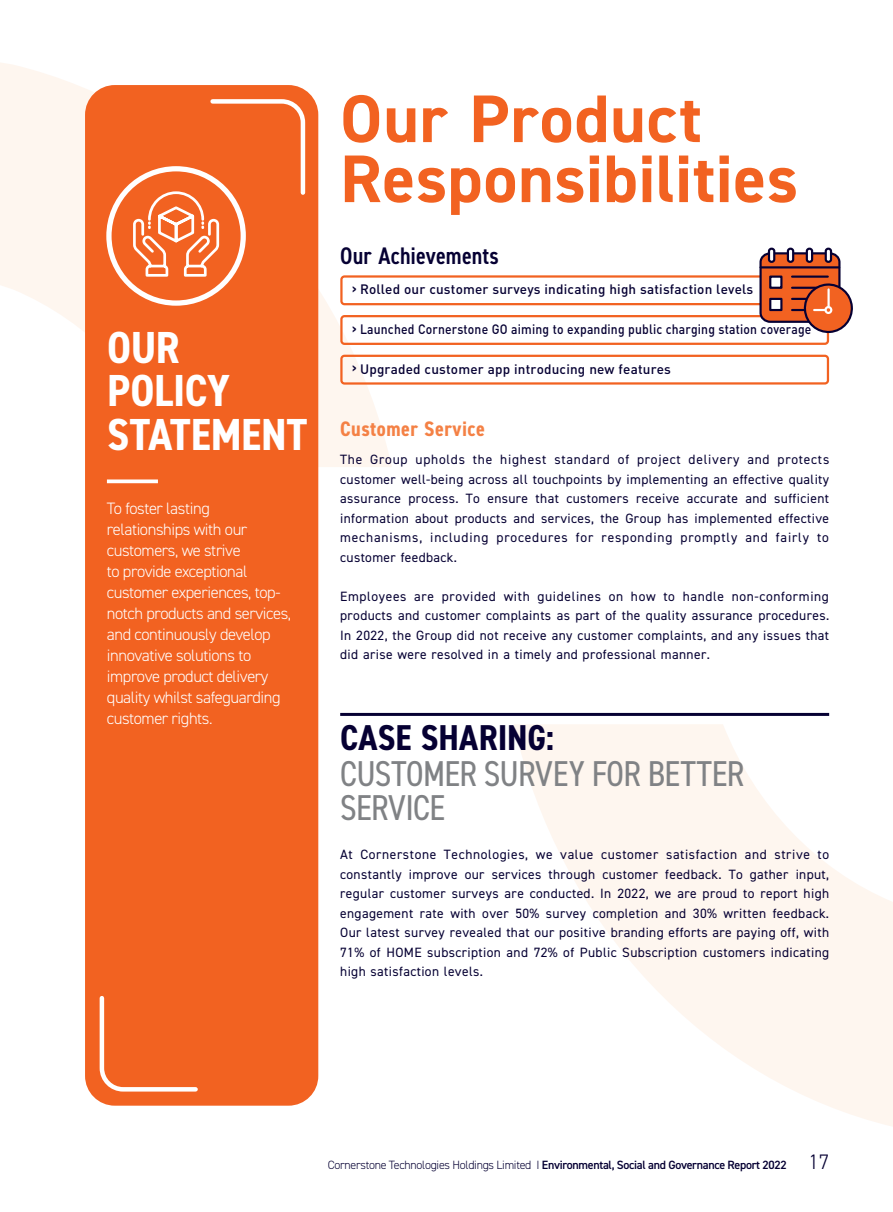
<style>
.page{position:relative;width:893px;height:1212px;background:#fff}
.page>*{position:absolute;margin:0;border:0;box-sizing:border-box;transform-origin:0 0}
.t1{font:700 67.5px/60px "DIN2014";letter-spacing:.01em;color:#f26221}
.t2{font:700 condensed 45px/43.5px "DIN2014";letter-spacing:-.005em;color:#fff}
.t3{font:condensed 36px/34.5px "DIN2014";letter-spacing:-.015em;color:#808285}
.t4{font:700 condensed 36px "DIN2014";letter-spacing:-.005em;color:#060033}
.t5{font:600 condensed 24px "DIN2014";letter-spacing:.005em;color:#060033}
.t6{font:700 condensed 21px "DIN2014";letter-spacing:.02em;color:#f48145}
.t7{font:300 16.5px/21px "DIN2014";letter-spacing:-.025em;color:#fff}
.t8{font:13.5px/19.5px "DIN2014";letter-spacing:.025em;color:#060033;text-align:justify}
.t9{font:500 13.5px "DINOT";letter-spacing:.015em;color:#060033}
.t10{font:500 13.5px "DINOT";letter-spacing:.015em;color:#060033;scale:.9 1}
.t11{font:600 12px "DIN2014";letter-spacing:-.025em;color:#060033}
.s1{font-family:"DIN2014";font-weight:600;font-stretch:condensed}
.s2{font-weight:300}
.s3{font-weight:300;font-size:21px}
</style>
<div class="page">
<svg style="left:514px;top:724px;width:379px;height:403px;fill:#fef6ef"></svg>
<svg style="left:0;top:63px;width:392px;height:404px"></svg>
<hr style="left:340px;top:713px;width:489px;height:3px;background:#060033">
<div style="left:85px;top:85px;width:233px;height:1021px;background:#f26221;border-radius:30px"></div>
<svg style="left:99px;top:996px;width:99px;height:96px"></svg>
<svg style="left:131px;top:99px;width:175px;height:179px"></svg>
<div style="left:106px;top:166px;width:140px;height:140px;border:5px solid #fff;border-radius:50%"></div>
<svg style="left:107px;top:479px;width:51px;height:4px"></svg>
<div style="left:340px;top:275px;width:489px;height:30px;border:2px solid #f26221;border-radius:3px"></div>
<div style="left:340px;top:315px;width:489px;height:30px;border:2px solid #f26221;border-radius:3px"></div>
<div style="left:340px;top:355px;width:489px;height:30px;border:2px solid #f26221;border-radius:3px"></div>
<div style="left:761px;top:253px;width:78px;height:69px;background:#f26221;border-radius:9px"></div>
<div style="left:759px;top:252px;width:81px;height:71px;border:2px solid #060033;border-radius:9px"></div>
<hr style="left:792px;top:275px;width:36px;height:3px;background:#060033">
<hr style="left:792px;top:287px;width:36px;height:2px;background:#060033">
<div style="left:769px;top:275px;width:13px;height:14px;background:#fff;border:2px solid #060033"></div>
<hr style="left:792px;top:298px;width:36px;height:2px;background:#060033">
<hr style="left:792px;top:309px;width:36px;height:2px;background:#060033">
<div style="left:769px;top:298px;width:13px;height:13px;background:#fff;border:2px solid #060033"></div>
<div style="left:769px;top:249px;width:5px;height:13px;background:#fff;border-radius:2px"></div>
<div style="left:768px;top:248px;width:7px;height:15px;border:2px solid #060033;border-radius:2px"></div>
<div style="left:788px;top:249px;width:5px;height:13px;background:#fff;border-radius:2px"></div>
<div style="left:787px;top:248px;width:7px;height:15px;border:2px solid #060033;border-radius:2px"></div>
<div style="left:807px;top:249px;width:5px;height:13px;background:#fff;border-radius:2px"></div>
<div style="left:806px;top:248px;width:7px;height:15px;border:2px solid #060033;border-radius:2px"></div>
<div style="left:826px;top:249px;width:5px;height:13px;background:#fff;border-radius:2px"></div>
<div style="left:825px;top:248px;width:7px;height:15px;border:2px solid #060033;border-radius:2px"></div>
<hr style="left:761px;top:266px;width:78px;height:2px;background:#060033">
<svg style="left:802px;top:281px;width:51px;height:54px"></svg>
<h2 class="t2" style="left:107px;top:325px;width:202px">OUR<br>POLICY<br>STATEMENT</h2>
<p class="t7" style="left:107px;top:498px;width:186px">To foster lasting relationships with our customers, we strive<br>to provide exceptional customer experiences, top&shy;notch products and services, and continuously develop innovative solutions to improve product delivery quality whilst safeguarding customer rights.</p>
<h1 class="t1" style="left:340px;top:88px;width:459px">Our Product<br>Responsibilities</h1>
<h3 class="t5" style="left:340px;top:239px;width:160px">Our Achievements</h3>
<p class="t9" style="left:352px;top:281px;width:403px"><span class="s1">&gt;</span> Rolled our customer surveys indicating high satisfaction levels</p>
<p class="t10" style="left:352px;top:320px;width:512px"><span class="s1">&gt;</span> Launched Cornerstone GO aiming to expanding public charging station coverage</p>
<p class="t9" style="left:352px;top:360px;width:321px"><span class="s1">&gt;</span> Upgraded customer app introducing new features</p>
<h3 class="t6" style="left:340px;top:415px;width:146px">Customer Service</h3>
<p class="t8" style="left:340px;top:450px;width:491px">The Group upholds the highest standard of project delivery and protects customer well-being across all touchpoints by implementing an effective quality assurance process. To ensure that customers receive accurate and sufficient information about products and services, the Group has implemented effective mechanisms, including procedures for responding promptly and fairly to customer feedback.</p>
<p class="t8" style="left:340px;top:586px;width:490px">Employees are provided with guidelines on how to handle non-conforming products and customer complaints as part of the quality assurance procedures.<br>In 2022, the Group did not receive any customer complaints, and any issues that did arise were resolved in a timely and professional manner.</p>
<h3 class="t4" style="left:340px;top:713px;width:215px">CASE SHARING:</h3>
<h3 class="t3" style="left:340px;top:755px;width:406px">CUSTOMER SURVEY FOR BETTER<br>SERVICE</h3>
<p class="t8" style="left:340px;top:845px;width:490px">At Cornerstone Technologies, we value customer satisfaction and strive to constantly improve our services through customer feedback. To gather input, regular customer surveys are conducted. In 2022, we are proud to report high engagement rate with over 50% survey completion and 30% written feedback.<br>Our latest survey revealed that our positive branding efforts are paying off, with 71% of HOME subscription and 72% of Public Subscription customers indicating high satisfaction levels.</p>
<p class="t11" style="left:328px;top:1156px;width:503px"><span class="s2">Cornerstone Technologies Holdings Limited I</span> Environmental, Social and Governance Report 2022 <span class="s3">17</span></p>
</div>
